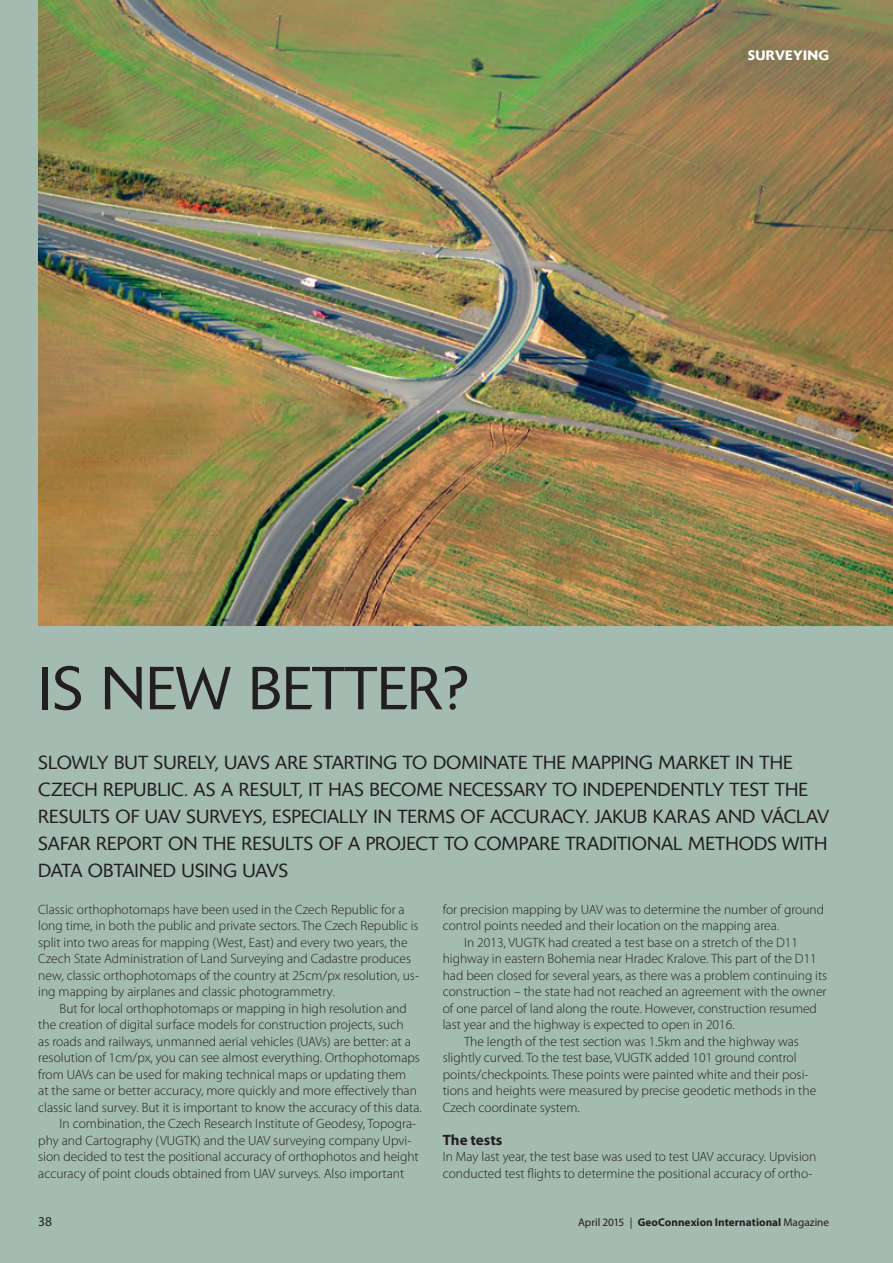
<style>
.page{position:relative;width:893px;height:1263px;background:#a3bbb0}
.page>*{position:absolute;margin:0;border:0;box-sizing:border-box;transform-origin:0 0}
.t1{font:300 60px "Delta";color:#231f20}
.t2{font:300 18.75px/27px "Delta";color:#231f20}
.t3{font:700 15px "Myriad Pro";color:#231f20}
.t4{font:300 13.5px/16.5px "Myriad Pro";color:#231f20}
.t5{font:500 13.5px "Delta";letter-spacing:.025em;color:#fff}
.t6{font:13.5px "Myriad Pro";color:#231f20}
.t7{font:700 11.25px "Myriad Pro";letter-spacing:.005em;color:#231f20}
.s1{font-weight:400}
</style>
<div class="page">
<img style="left:38px;top:0;width:855px;height:625px">
<h1 class="t1" style="left:38px;top:654px;width:430px">IS NEW BETTER?</h1>
<p class="t5" style="left:748px;top:47px;width:83px">SURVEYING</p>
<p class="t2" style="left:38px;top:749px;width:792px">SLOWLY BUT SURELY, UAVS ARE STARTING TO DOMINATE THE MAPPING MARKET IN THE CZECH REPUBLIC. AS A RESULT, IT HAS BECOME NECESSARY TO INDEPENDENTLY TEST THE RESULTS OF UAV SURVEYS, ESPECIALLY IN TERMS OF ACCURACY. JAKUB KARAS AND VÁCLAV SAFAR REPORT ON THE RESULTS OF A PROJECT TO COMPARE TRADITIONAL METHODS WITH DATA OBTAINED USING UAVS</p>
<p class="t4" style="left:38px;top:901px;width:382px">Classic orthophotomaps have been used in the Czech Republic for a long time, in both the public and private sectors. The Czech Republic is split into two areas for mapping (West, East) and every two years, the Czech State Administration of Land Surveying and Cadastre produces new, classic orthophotomaps of the country at 25cm/px resolution, us&shy;ing mapping by airplanes and classic photogrammetry.</p>
<p class="t4" style="left:60px;top:1000px;width:349px">But for local orthophotomaps or mapping in high resolution and</p>
<p class="t4" style="left:38px;top:1017px;width:367px">the creation of digital surface models for construction projects, such</p>
<p class="t4" style="left:38px;top:1033px;width:374px">as roads and railways, unmanned aerial vehicles (UAVs) are better: at a</p>
<p class="t4" style="left:38px;top:1050px;width:383px">resolution of 1cm/px, you can see almost everything. Orthophotomaps</p>
<p class="t4" style="left:38px;top:1066px;width:370px">from UAVs can be used for making technical maps or updating them</p>
<p class="t4" style="left:38px;top:1083px;width:380px">at the same or better accuracy, more quickly and more effectively than</p>
<p class="t4" style="left:38px;top:1099px;width:385px">classic land survey. But it is important to know the accuracy of this data.</p>
<p class="t4" style="left:60px;top:1116px;width:358px">In combination, the Czech Research Institute of Geodesy, Topogra-</p>
<p class="t4" style="left:38px;top:1132px;width:375px">phy and Cartography (VUGTK) and the UAV surveying company Upvi-</p>
<p class="t4" style="left:38px;top:1149px;width:382px">sion decided to test the positional accuracy of orthophotos and height</p>
<p class="t4" style="left:38px;top:1165px;width:367px">accuracy of point clouds obtained from UAV surveys. Also important</p>
<p class="t4" style="left:443px;top:901px;width:383px">for precision mapping by UAV was to determine the number of ground</p>
<p class="t4" style="left:443px;top:918px;width:338px">control points needed and their location on the mapping area.</p>
<p class="t4" style="left:464px;top:934px;width:336px">In 2013, VUGTK had created a test base on a stretch of the D11</p>
<p class="t4" style="left:443px;top:951px;width:376px">highway in eastern Bohemia near Hradec Kralove. This part of the D11</p>
<p class="t4" style="left:443px;top:967px;width:386px">had been closed for several years, as there was a problem continuing its</p>
<p class="t4" style="left:443px;top:984px;width:385px">construction – the state had not reached an agreement with the owner</p>
<p class="t4" style="left:443px;top:1000px;width:376px">of one parcel of land along the route. However, construction resumed</p>
<p class="t4" style="left:443px;top:1017px;width:293px">last year and the highway is expected to open in 2016.</p>
<p class="t4" style="left:464px;top:1033px;width:336px">The length of the test section was 1.5km and the highway was</p>
<p class="t4" style="left:443px;top:1050px;width:355px">slightly curved. To the test base, VUGTK added 101 ground control</p>
<p class="t4" style="left:443px;top:1066px;width:367px">points/checkpoints. These points were painted white and their posi-</p>
<p class="t4" style="left:443px;top:1083px;width:375px">tions and heights were measured by precise geodetic methods in the</p>
<p class="t4" style="left:443px;top:1099px;width:139px">Czech coordinate system.</p>
<p class="t3" style="left:443px;top:1130px;width:61px">The tests</p>
<p class="t4" style="left:443px;top:1149px;width:375px">In May last year, the test base was used to test UAV accuracy. Upvision conducted test flights to determine the positional accuracy of ortho-</p>
<p class="t6" style="left:38px;top:1213px;width:15px">38</p>
<p class="t7" style="left:578px;top:1215px;width:253px"><span class="s1">April 2015 |</span> GeoConnexion International <span class="s1">Magazine</span></p>
</div>
